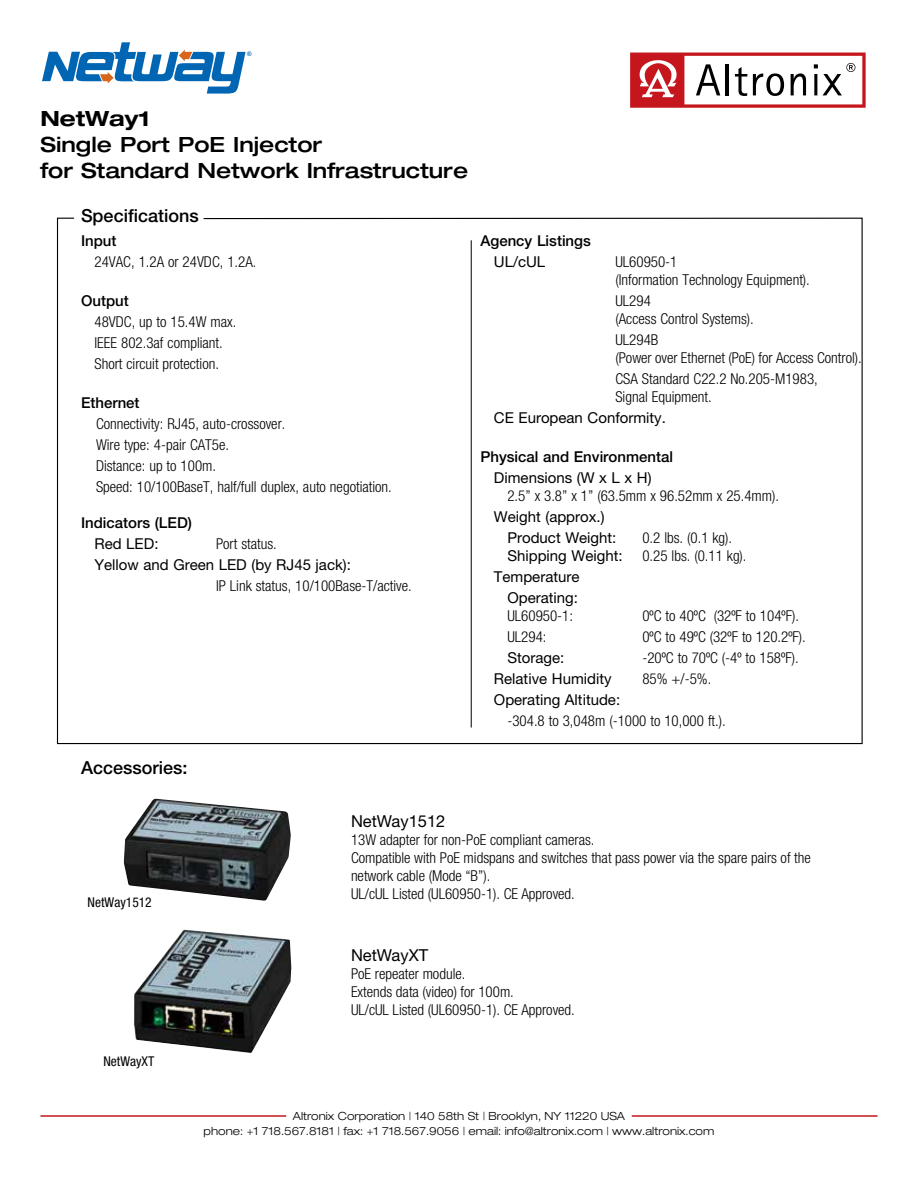
<style>
.page{position:relative;width:918px;height:1188px;background:#fff}
.page>*{position:absolute;margin:0;border:0;box-sizing:border-box;transform-origin:0 0}
.t1{font:500 expanded 21px/26.2px "Helvetica Neue";color:#000}
.t2{font:700 expanded 21px "Helvetica Neue";color:#000}
.t3{font:500 18px "Helvetica Neue";color:#000}
.t4{font:16.5px "Helvetica Neue";color:#000}
.t5{font:300 condensed 15px/18px "Helvetica Neue";color:#000}
.t6{font:15px/21px "Helvetica Neue";color:#000}
.t7{font:500 15px "Helvetica Neue";color:#000}
.t8{font:condensed 13.5px "Helvetica Neue";color:#000}
.t9{font:300 expanded 11.25px/15px "Helvetica Neue";color:#000;text-align:center}
.t10{font:700 6.15px "Arial";color:#0066b3}
</style>
<div class="page">
<svg style="left:56px;top:217px;width:807px;height:528px"></svg>
<svg style="left:630px;top:53px;width:236px;height:55px"></svg>
<hr style="left:40px;top:1115px;width:246px;height:2px;background:#c4161c">
<hr style="left:632px;top:1115px;width:246px;height:2px;background:#c4161c">
<hr style="left:471px;top:240px;width:1px;height:488px;background:#000">
<svg style="left:42px;top:42px;width:204px;height:52px"></svg>
<img style="left:124px;top:799px;width:167px;height:102px">
<img style="left:134px;top:930px;width:157px;height:123px">
<p class="t10" style="left:247px;top:51px;width:6px">®</p>
<h1 class="t2" style="left:40px;top:105px;width:111px">NetWay1</h1>
<h1 class="t1" style="left:40px;top:131px;width:429px">Single Port PoE Injector<br>for Standard Network Infrastructure</h1>
<p class="t3" style="left:81px;top:205px;width:119px">Specifications</p>
<p class="t7" style="left:81px;top:231px;width:37px">Input</p>
<p class="t5" style="left:94px;top:252px;width:163px">24VAC, 1.2A or 24VDC, 1.2A.</p>
<p class="t7" style="left:81px;top:291px;width:49px">Output</p>
<p class="t5" style="left:94px;top:312px;width:143px">48VDC, up to 15.4W max.</p>
<p class="t5" style="left:81px;top:333px;width:143px">--IEEE 802.3af compliant.</p>
<p class="t5" style="left:94px;top:354px;width:126px">Short circuit protection.</p>
<p class="t7" style="left:81px;top:393px;width:60px">Ethernet</p>
<p class="t5" style="left:96px;top:413px;width:297px;line-height:21px">Connectivity: RJ45, auto-crossover.<br>Wire type: 4-pair CAT5e.<br>Distance: up to 100m.<br>Speed: 10/100BaseT, half/full duplex, auto negotiation.</p>
<p class="t7" style="left:81px;top:513px;width:113px">Indicators (LED)</p>
<p class="t6" style="left:94px;top:533px;width:66px">Red LED:</p>
<p class="t5" style="left:216px;top:534px;width:62px">Port status.</p>
<p class="t6" style="left:94px;top:554px;width:258px">Yellow and Green LED (by RJ45 jack):</p>
<p class="t5" style="left:216px;top:576px;width:197px">IP Link status, 10/100Base-T/active.</p>
<p class="t3" style="left:81px;top:757px;width:108px">Accessories:</p>
<p class="t7" style="left:480px;top:231px;width:112px">Agency Listings</p>
<p class="t6" style="left:494px;top:251px;width:53px">UL/cUL</p>
<p class="t5" style="left:615px;top:252px;width:196px">UL60950-1<br>(Information Technology Equipment).</p>
<p class="t5" style="left:615px;top:291px;width:140px">UL294<br>(Access Control Systems).</p>
<p class="t5" style="left:615px;top:330px;width:248px">UL294B<br>(Power over Ethernet (PoE) for Access Control).</p>
<p class="t5" style="left:615px;top:369px;width:204px">CSA Standard C22.2 No.205-M1983,<br>Signal Equipment.</p>
<p class="t6" style="left:494px;top:407px;width:173px">CE European Conformity.</p>
<p class="t7" style="left:480px;top:447px;width:194px">Physical and Environmental</p>
<p class="t6" style="left:494px;top:467px;width:159px">Dimensions (W x L x H)</p>
<p class="t5" style="left:507px;top:486px;width:273px">2.5” x 3.8” x 1” (63.5mm x 96.52mm x 25.4mm).</p>
<p class="t6" style="left:507px;top:506px;width:111px;text-indent:-14px">Weight (approx.)<br>Product Weight:</p>
<p class="t5" style="left:642px;top:528px;width:91px">0.2 lbs. (0.1 kg).</p>
<p class="t6" style="left:507px;top:545px;width:117px">Shipping Weight:</p>
<p class="t5" style="left:642px;top:546px;width:106px">0.25 lbs. (0.11 kg).</p>
<p class="t6" style="left:494px;top:566px;width:87px;text-align:right">Temperature<br>Operating:</p>
<p class="t5" style="left:507px;top:606px;width:67px">UL60950-1:</p>
<p class="t5" style="left:642px;top:606px;width:158px">0ºC to 40ºC (32ºF to 104ºF).</p>
<p class="t5" style="left:507px;top:627px;width:41px">UL294:</p>
<p class="t5" style="left:642px;top:627px;width:165px">0ºC to 49ºC (32ºF to 120.2ºF).</p>
<p class="t6" style="left:507px;top:647px;width:58px">Storage:</p>
<p class="t5" style="left:642px;top:648px;width:158px">-20ºC to 70ºC (-4º to 158ºF).</p>
<p class="t6" style="left:494px;top:668px;width:119px">Relative Humidity</p>
<p class="t5" style="left:642px;top:669px;width:70px">85% +/-5%.</p>
<p class="t6" style="left:494px;top:689px;width:128px">Operating Altitude:</p>
<p class="t5" style="left:507px;top:711px;width:220px">-304.8 to 3,048m (-1000 to 10,000 ft.).</p>
<p class="t8" style="left:88px;top:894px;width:66px">NetWay1512</p>
<p class="t8" style="left:103px;top:1053px;width:52px">NetWayXT</p>
<p class="t4" style="left:351px;top:811px;width:96px">NetWay1512</p>
<p class="t5" style="left:351px;top:831px;width:461px">13W adapter for non-PoE compliant cameras.<br>Compatible with PoE midspans and switches that pass power via the spare pairs of the network cable (Mode “B”).<br>UL/cUL Listed (UL60950-1). CE Approved.</p>
<p class="t4" style="left:351px;top:945px;width:79px">NetWayXT</p>
<p class="t5" style="left:351px;top:964px;width:225px">PoE repeater module.<br>Extends data (video) for 100m.<br>UL/cUL Listed (UL60950-1). CE Approved.</p>
<p class="t9" style="left:204px;top:1108px;width:512px">Altronix Corporation | 140 58th St | Brooklyn, NY 11220 USA<br>phone: +1 718.567.8181 | fax: +1 718.567.9056 | email: info@altronix.com | www.altronix.com</p>
</div>
